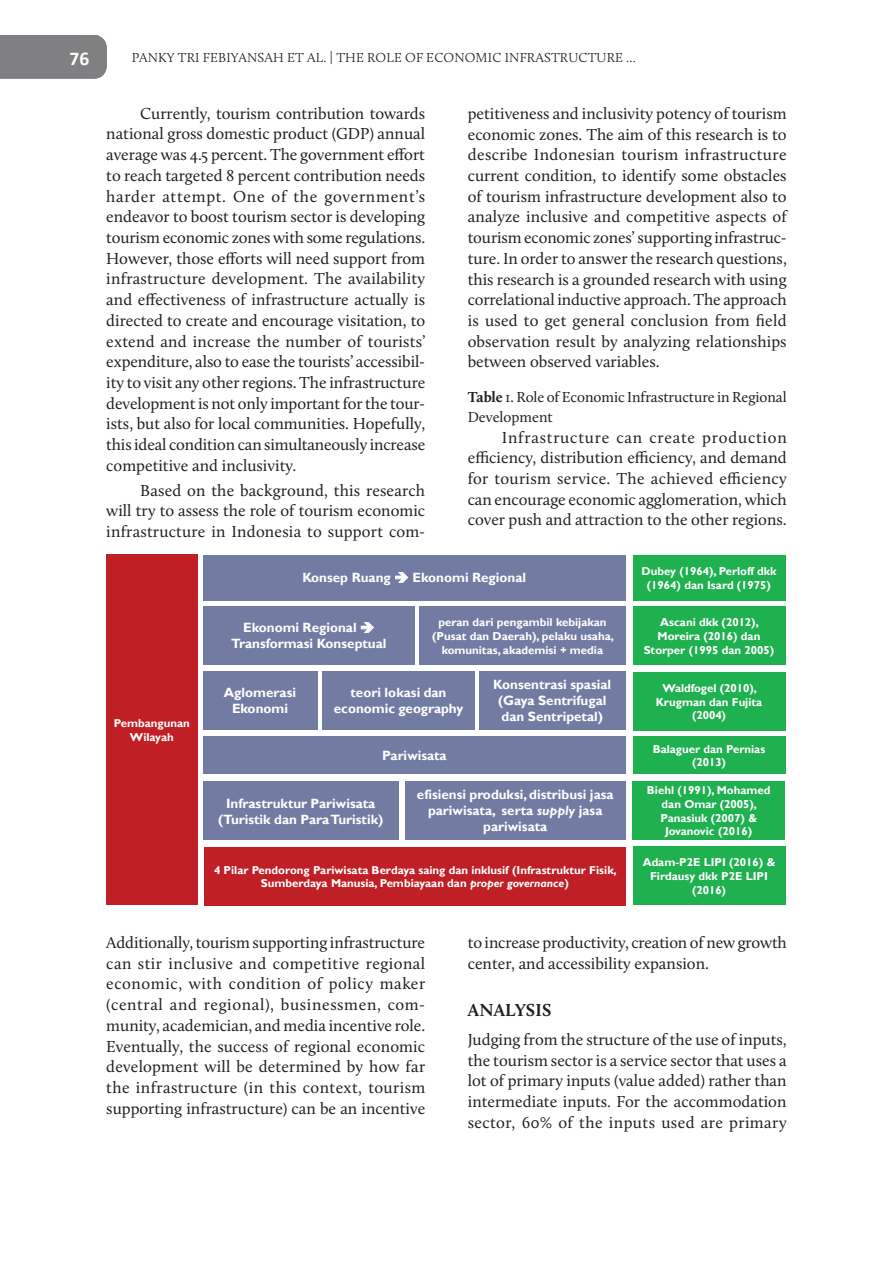
<style>
.page{position:relative;width:893px;height:1263px;background:#fff}
.page>*{position:absolute;margin:0;border:0;box-sizing:border-box;transform-origin:0 0}
.t1{font:700 19.5px "Calibri";color:#fff}
.t2{font:700 18px "Calluna";letter-spacing:.015em;color:#231f20}
.t3{font:16.5px/20.7px "Calluna";color:#231f20;text-align:justify}
.t4{font:15px/19.8px "Calluna";letter-spacing:-.005em;color:#231f20}
.t5{font:300 13.5px "Calluna";letter-spacing:.015em;color:#231f20}
.t6{font:700 13.35px/16px "Gill Sans";color:#fff;text-align:center}
.t7{font:700 11.4px/13.8px "Gill Sans";color:#fff;text-align:center}
.s1{font-weight:700}
.s2{font-style:italic}
</style>
<div class="page">
<div style="left:106px;top:555px;width:92px;height:350px;background:#c02025"></div>
<div style="left:203px;top:555px;width:423px;height:45px;background:#727ca3"></div>
<svg style="left:395px;top:572px;width:13px;height:11px"></svg>
<div style="left:203px;top:606px;width:212px;height:59px;background:#727ca3"></div>
<svg style="left:361px;top:622px;width:13px;height:11px"></svg>
<div style="left:419px;top:606px;width:207px;height:59px;background:#727ca3"></div>
<div style="left:322px;top:671px;width:152px;height:59px;background:#727ca3"></div>
<div style="left:203px;top:671px;width:114px;height:59px;background:#727ca3"></div>
<div style="left:479px;top:671px;width:147px;height:59px;background:#727ca3"></div>
<div style="left:203px;top:736px;width:423px;height:38px;background:#727ca3"></div>
<div style="left:203px;top:781px;width:196px;height:59px;background:#727ca3"></div>
<div style="left:405px;top:781px;width:221px;height:59px;background:#727ca3"></div>
<div style="left:633px;top:555px;width:152px;height:45px;background:#1fb04f"></div>
<div style="left:633px;top:606px;width:152px;height:59px;background:#1fb04f"></div>
<div style="left:633px;top:672px;width:152px;height:59px;background:#1fb04f"></div>
<div style="left:633px;top:736px;width:152px;height:38px;background:#1fb04f"></div>
<div style="left:633px;top:781px;width:152px;height:59px;background:#1fb04f"></div>
<div style="left:204px;top:847px;width:422px;height:59px;background:#c02025"></div>
<div style="left:633px;top:846px;width:152px;height:59px;background:#1fb04f"></div>
<p class="t1" style="left:70px;top:46px;width:21px">76</p>
<p class="t5" style="left:132px;top:49px;width:506px">PANKY TRI FEBIYANSAH ET AL. | THE ROLE OF ECONOMIC INFRASTRUCTURE ...</p>
<p class="t3" style="left:106px;top:103px;width:321px;text-indent:34px">Currently, tourism contribution towards national gross domestic product (GDP) annual average was 4.5 percent. The government effort to reach targeted 8 percent contribution needs harder attempt. One of the government’s endeavor to boost tourism sector is developing tourism economic zones with some regulations.<br>However, those efforts will need support from infrastructure development. The availability and effectiveness of infrastructure actually is directed to create and encourage visitation, to extend and increase the number of tourists’ expenditure, also to ease the tourists’ accessibil&shy;ity to visit any other regions. The infrastructure development is not only important for the tour&shy;ists, but also for local communities. Hopefully, this ideal condition can simultaneously increase competitive and inclusivity.</p>
<p class="t3" style="left:106px;top:480px;width:320px;text-indent:34px">Based on the background, this research will try to assess the role of tourism economic infrastructure in Indonesia to support com-</p>
<p class="t3" style="left:468px;top:103px;width:321px">petitiveness and inclusivity potency of tourism economic zones. The aim of this research is to describe Indonesian tourism infrastructure current condition, to identify some obstacles of tourism infrastructure development also to analyze inclusive and competitive aspects of tourism economic zones’ supporting infrastruc&shy;ture. In order to answer the research questions, this research is a grounded research with using correlational inductive approach. The approach is used to get general conclusion from field observation result by analyzing relationships between observed variables.</p>
<p class="t4" style="left:468px;top:387px;width:320px"><span class="s1">Table</span> 1. Role of Economic Infrastructure in Regional<br>Development</p>
<p class="t3" style="left:468px;top:427px;width:321px;text-indent:34px">Infrastructure can create production efficiency, distribution efficiency, and demand for tourism service. The achieved efficiency can encourage economic agglomeration, which cover push and attraction to the other regions.</p>
<p class="t7" style="left:114px;top:717px;width:77px">Pembangunan<br>Wilayah</p>
<p class="t6" style="left:302px;top:570px;width:225px">Konsep Ruang ➔ Ekonomi Regional</p>
<p class="t6" style="left:231px;top:620px;width:157px">Ekonomi Regional ➔<br>Transformasi Konseptual</p>
<p class="t7" style="left:432px;top:616px;width:183px">peran dari pengambil kebijakan (Pusat dan Daerah), pelaku usaha, komunitas, akademisi + media</p>
<p class="t6" style="left:334px;top:685px;width:131px">teori lokasi dan economic geography</p>
<p class="t6" style="left:224px;top:685px;width:74px">Aglomerasi<br>Ekonomi</p>
<p class="t6" style="left:493px;top:677px;width:119px">Konsentrasi spasial (Gaya Sentrifugal dan Sentripetal)</p>
<p class="t6" style="left:382px;top:747px;width:66px">Pariwisata</p>
<p class="t6" style="left:218px;top:795px;width:167px">Infrastruktur Pariwisata (Turistik dan Para Turistik)</p>
<p class="t6" style="left:417px;top:787px;width:198px">efisiensi produksi, distribusi jasa pariwisata, serta <span class="s2">supply</span> jasa pariwisata</p>
<p class="t7" style="left:641px;top:564px;width:136px">Dubey (1964), Perloff dkk (1964) dan Isard (1975)</p>
<p class="t7" style="left:644px;top:616px;width:132px">Ascani dkk (2012),<br>Moreira (2016) dan<br>Storper (1995 dan 2005)</p>
<p class="t7" style="left:656px;top:681px;width:108px">Waldfogel (2010),<br>Krugman dan Fujita (2004)</p>
<p class="t7" style="left:653px;top:742px;width:114px">Balaguer dan Pernias (2013)</p>
<p class="t7" style="left:647px;top:783px;width:125px">Biehl (1991), Mohamed dan Omar (2005),<br>Panasiuk (2007) &amp;<br>Jovanovic (2016)</p>
<p class="t7" style="left:214px;top:863px;width:404px">4 Pilar Pendorong Pariwisata Berdaya saing dan inklusif (Infrastruktur Fisik,<br>Sumberdaya Manusia, Pembiayaan dan <span class="s2">proper governance</span>)</p>
<p class="t7" style="left:643px;top:856px;width:134px">Adam-P2E LIPI (2016) &amp;<br>Firdausy dkk P2E LIPI (2016)</p>
<p class="t3" style="left:468px;top:932px;width:321px">to increase productivity, creation of new growth center, and accessibility expansion.</p>
<p class="t2" style="left:468px;top:998px;width:85px">ANALYSIS</p>
<p class="t3" style="left:468px;top:1029px;width:320px">Judging from the structure of the use of inputs, the tourism sector is a service sector that uses a lot of primary inputs (value added) rather than intermediate inputs. For the accommodation sector, 60% of the inputs used are primary</p>
<p class="t3" style="left:106px;top:932px;width:321px">Additionally, tourism supporting infrastructure can stir inclusive and competitive regional economic, with condition of policy maker (central and regional), businessmen, com&shy;munity, academician, and media incentive role.<br>Eventually, the success of regional economic development will be determined by how far the infrastructure (in this context, tourism supporting infrastructure) can be an incentive</p>
</div>
